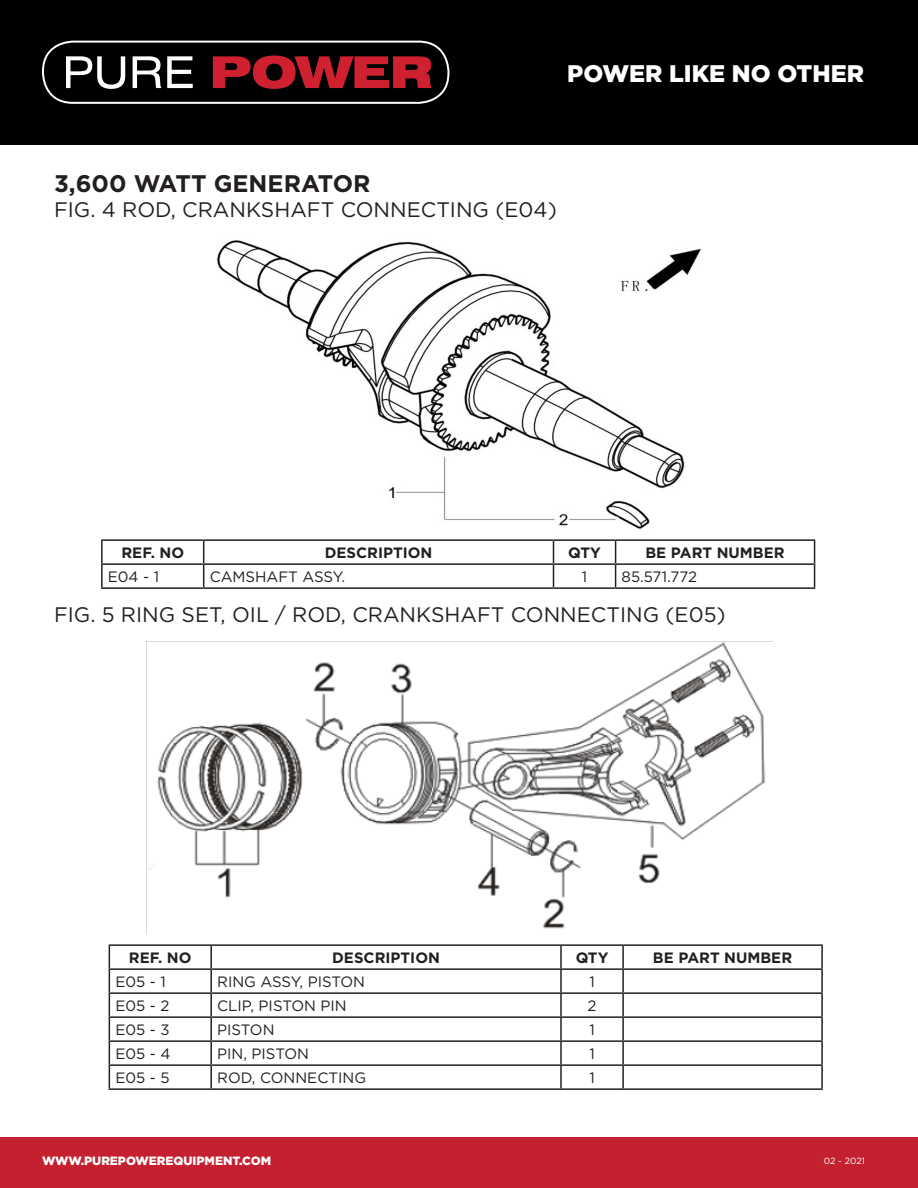
<style>
.page{position:relative;width:918px;height:1188px;background:#fff}
.page>*{position:absolute;margin:0;border:0;box-sizing:border-box;transform-origin:0 0}
.t1{font:700 24px "Gotham";color:#231f20}
.t2{font:900 24px "Gotham";color:#fff}
.t3{font:21px "Gotham";color:#231f20}
.t4{font:15px "Gotham";color:#231f20}
.t5{font:700 15px "Gotham";color:#231f20}
.t6{font:900 12px "Gotham";color:#fff}
.t7{font:9px "Gotham";letter-spacing:-.005em;color:#fff}
</style>
<div class="page">
<div style="left:0;top:0;width:918px;height:144px;background:#000002"></div>
<div style="left:0;top:1138px;width:918px;height:50px;background:#c42030"></div>
<svg style="left:42px;top:41px;width:407px;height:63px"></svg>
<hr style="left:109px;top:944px;width:102px;height:2px;background:#231f20">
<hr style="left:211px;top:944px;width:350px;height:2px;background:#231f20">
<hr style="left:210px;top:946px;width:2px;height:22px;background:#231f20">
<hr style="left:561px;top:944px;width:62px;height:2px;background:#231f20">
<hr style="left:560px;top:946px;width:2px;height:22px;background:#231f20">
<hr style="left:623px;top:944px;width:200px;height:2px;background:#231f20">
<hr style="left:622px;top:946px;width:2px;height:22px;background:#231f20">
<hr style="left:821px;top:946px;width:2px;height:22px;background:#231f20">
<hr style="left:109px;top:968px;width:102px;height:2px;background:#231f20">
<hr style="left:211px;top:968px;width:350px;height:2px;background:#231f20">
<hr style="left:210px;top:970px;width:2px;height:22px;background:#231f20">
<hr style="left:561px;top:968px;width:62px;height:2px;background:#231f20">
<hr style="left:560px;top:970px;width:2px;height:22px;background:#231f20">
<hr style="left:623px;top:968px;width:200px;height:2px;background:#231f20">
<hr style="left:622px;top:970px;width:2px;height:22px;background:#231f20">
<hr style="left:821px;top:970px;width:2px;height:22px;background:#231f20">
<hr style="left:109px;top:992px;width:102px;height:2px;background:#231f20">
<hr style="left:211px;top:992px;width:350px;height:2px;background:#231f20">
<hr style="left:210px;top:994px;width:2px;height:22px;background:#231f20">
<hr style="left:561px;top:992px;width:62px;height:2px;background:#231f20">
<hr style="left:560px;top:994px;width:2px;height:22px;background:#231f20">
<hr style="left:623px;top:992px;width:200px;height:2px;background:#231f20">
<hr style="left:622px;top:994px;width:2px;height:22px;background:#231f20">
<hr style="left:821px;top:994px;width:2px;height:22px;background:#231f20">
<hr style="left:109px;top:1016px;width:102px;height:2px;background:#231f20">
<hr style="left:211px;top:1016px;width:350px;height:2px;background:#231f20">
<hr style="left:210px;top:1018px;width:2px;height:22px;background:#231f20">
<hr style="left:561px;top:1016px;width:62px;height:2px;background:#231f20">
<hr style="left:560px;top:1018px;width:2px;height:22px;background:#231f20">
<hr style="left:623px;top:1016px;width:200px;height:2px;background:#231f20">
<hr style="left:622px;top:1018px;width:2px;height:22px;background:#231f20">
<hr style="left:821px;top:1018px;width:2px;height:22px;background:#231f20">
<hr style="left:109px;top:1040px;width:102px;height:2px;background:#231f20">
<hr style="left:211px;top:1040px;width:350px;height:2px;background:#231f20">
<hr style="left:210px;top:1042px;width:2px;height:22px;background:#231f20">
<hr style="left:561px;top:1040px;width:62px;height:2px;background:#231f20">
<hr style="left:560px;top:1042px;width:2px;height:22px;background:#231f20">
<hr style="left:623px;top:1040px;width:200px;height:2px;background:#231f20">
<hr style="left:622px;top:1042px;width:2px;height:22px;background:#231f20">
<hr style="left:821px;top:1042px;width:2px;height:22px;background:#231f20">
<hr style="left:109px;top:1064px;width:102px;height:2px;background:#231f20">
<svg style="left:109px;top:946px;width:1px;height:142px"></svg>
<hr style="left:211px;top:1064px;width:350px;height:2px;background:#231f20">
<hr style="left:210px;top:1066px;width:2px;height:22px;background:#231f20">
<hr style="left:561px;top:1064px;width:62px;height:2px;background:#231f20">
<hr style="left:560px;top:1066px;width:2px;height:22px;background:#231f20">
<hr style="left:623px;top:1064px;width:200px;height:2px;background:#231f20">
<hr style="left:622px;top:1066px;width:2px;height:22px;background:#231f20">
<hr style="left:821px;top:1066px;width:2px;height:22px;background:#231f20">
<hr style="left:109px;top:1088px;width:102px;height:2px;background:#231f20">
<hr style="left:211px;top:1088px;width:350px;height:2px;background:#231f20">
<hr style="left:561px;top:1088px;width:62px;height:2px;background:#231f20">
<hr style="left:623px;top:1088px;width:200px;height:2px;background:#231f20">
<hr style="left:101px;top:539px;width:103px;height:2px;background:#231f20">
<hr style="left:101px;top:541px;width:2px;height:22px;background:#231f20">
<hr style="left:204px;top:539px;width:350px;height:2px;background:#231f20">
<hr style="left:554px;top:539px;width:62px;height:2px;background:#231f20">
<hr style="left:616px;top:539px;width:199px;height:2px;background:#231f20">
<hr style="left:101px;top:563px;width:103px;height:2px;background:#231f20">
<hr style="left:101px;top:565px;width:2px;height:22px;background:#231f20">
<hr style="left:204px;top:563px;width:350px;height:2px;background:#231f20">
<svg style="left:203px;top:541px;width:1px;height:46px"></svg>
<hr style="left:554px;top:563px;width:62px;height:2px;background:#231f20">
<svg style="left:553px;top:541px;width:1px;height:46px"></svg>
<hr style="left:616px;top:563px;width:199px;height:2px;background:#231f20">
<svg style="left:615px;top:541px;width:1px;height:46px"></svg>
<svg style="left:814px;top:541px;width:1px;height:46px"></svg>
<hr style="left:101px;top:587px;width:103px;height:2px;background:#231f20">
<hr style="left:204px;top:587px;width:350px;height:2px;background:#231f20">
<hr style="left:554px;top:587px;width:62px;height:2px;background:#231f20">
<hr style="left:616px;top:587px;width:199px;height:2px;background:#231f20">
<img style="left:217px;top:240px;width:484px;height:289px">
<img style="left:146px;top:641px;width:627px;height:292px">
<h1 class="t2" style="left:567px;top:57px;width:298px">POWER LIKE NO OTHER</h1>
<h1 class="t1" style="left:54px;top:167px;width:318px">3,600 WATT GENERATOR</h1>
<p class="t3" style="left:54px;top:197px;width:504px">FIG. 4 ROD, CRANKSHAFT CONNECTING (E04)</p>
<p class="t5" style="left:121px;top:543px;width:64px">REF. NO</p>
<p class="t5" style="left:325px;top:543px;width:109px">DESCRIPTION</p>
<p class="t5" style="left:568px;top:543px;width:34px">QTY</p>
<p class="t5" style="left:645px;top:543px;width:141px">BE PART NUMBER</p>
<p class="t4" style="left:108px;top:567px;width:53px">E04 - 1</p>
<p class="t4" style="left:210px;top:567px;width:137px">CAMSHAFT ASSY.</p>
<p class="t4" style="left:582px;top:567px;width:7px">1</p>
<p class="t4" style="left:622px;top:567px;width:77px">85.571.772</p>
<p class="t3" style="left:54px;top:602px;width:673px">FIG. 5 RING SET, OIL / ROD, CRANKSHAFT CONNECTING (E05)</p>
<p class="t5" style="left:129px;top:948px;width:64px">REF. NO</p>
<p class="t5" style="left:332px;top:948px;width:109px">DESCRIPTION</p>
<p class="t5" style="left:576px;top:948px;width:34px">QTY</p>
<p class="t5" style="left:653px;top:948px;width:141px">BE PART NUMBER</p>
<p class="t4" style="left:115px;top:972px;width:52px">E05 - 1</p>
<p class="t4" style="left:217px;top:972px;width:149px">RING ASSY, PISTON</p>
<p class="t4" style="left:589px;top:972px;width:7px">1</p>
<p class="t4" style="left:115px;top:996px;width:56px">E05 - 2</p>
<p class="t4" style="left:217px;top:996px;width:131px">CLIP, PISTON PIN</p>
<p class="t4" style="left:588px;top:996px;width:10px">2</p>
<p class="t4" style="left:115px;top:1020px;width:56px">E05 - 3</p>
<p class="t4" style="left:217px;top:1020px;width:59px">PISTON</p>
<p class="t4" style="left:589px;top:1020px;width:7px">1</p>
<p class="t4" style="left:115px;top:1044px;width:57px">E05 - 4</p>
<p class="t4" style="left:217px;top:1044px;width:93px">PIN, PISTON</p>
<p class="t4" style="left:589px;top:1044px;width:7px">1</p>
<p class="t4" style="left:115px;top:1068px;width:56px">E05 - 5</p>
<p class="t4" style="left:217px;top:1068px;width:150px">ROD, CONNECTING</p>
<p class="t4" style="left:589px;top:1068px;width:7px">1</p>
<p class="t6" style="left:42px;top:1152px;width:231px">WWW.PUREPOWEREQUIPMENT.COM</p>
<p class="t7" style="left:824px;top:1155px;width:43px">02 - 2021</p>
</div>
